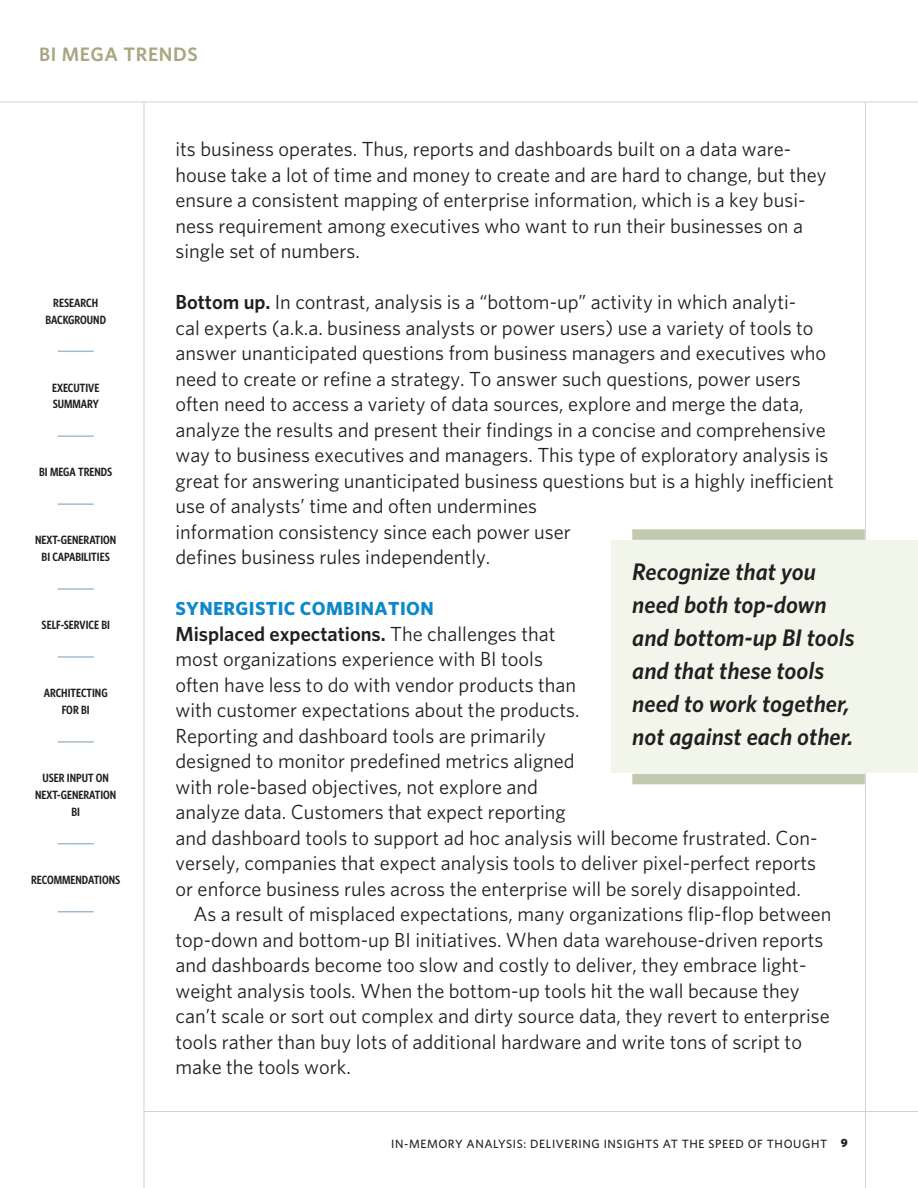
<style>
.page{position:relative;width:918px;height:1188px;background:#fff}
.page>*{position:absolute;margin:0;border:0;box-sizing:border-box;transform-origin:0 0}
.pull_quote{font:italic 600 24px/33px "Whitney";color:#231f20}
.body_copy_no_indent{font:20.4px/25.5px "Whitney";color:#231f20}
.body_copy{font:20.4px/25.5px "Whitney";color:#231f20}
.t1{font:600 19.5px "Whitney";letter-spacing:.03em;color:#a9a682}
.subhead{font:700 18.9px "Whitney";letter-spacing:.02em;color:#0c88cb}
.t2{font:600 12px/17px "Whitney Condensed";color:#231f20;text-align:center}
.t3{font:500 12px "Whitney";letter-spacing:.05em;color:#231f20}
.s1{font-weight:600}
.s2{font-weight:900}
</style>
<div class="page">
<hr style="left:58px;top:351px;width:36px;height:1px;background:#a4bad0">
<hr style="left:58px;top:435px;width:36px;height:2px;background:#a4bad0">
<hr style="left:58px;top:503px;width:36px;height:2px;background:#a4bad0">
<hr style="left:58px;top:588px;width:36px;height:2px;background:#a4bad0">
<hr style="left:58px;top:656px;width:36px;height:2px;background:#a4bad0">
<hr style="left:58px;top:741px;width:36px;height:2px;background:#a4bad0">
<hr style="left:58px;top:843px;width:36px;height:1px;background:#a4bad0">
<hr style="left:58px;top:911px;width:36px;height:1px;background:#a4bad0">
<hr style="left:865px;top:102px;width:1px;height:1086px;background:#d1d2d4">
<hr style="left:0;top:102px;width:918px;height:1px;background:#d1d2d4">
<hr style="left:144px;top:1111px;width:774px;height:1px;background:#d1d2d4">
<hr style="left:144px;top:102px;width:1px;height:1086px;background:#d1d2d4">
<div style="left:611px;top:540px;width:307px;height:233px;background:#f2f5e9"></div>
<div style="left:632px;top:529px;width:233px;height:11px;background:#c2c9ae"></div>
<div style="left:632px;top:774px;width:233px;height:10px;background:#c2c9ae"></div>
<p class="t1" style="left:39px;top:42px;width:160px">BI MEGA TRENDS</p>
<p class="t2" style="left:45px;top:294px;width:62px">RESEARCH<br>BACKGROUND</p>
<p class="t2" style="left:52px;top:379px;width:49px;text-align:left">EXECUTIVE<br>SUMMARY</p>
<p class="t2" style="left:39px;top:464px;width:75px">BI MEGA TRENDS</p>
<p class="t2" style="left:35px;top:532px;width:83px">NEXT-GENERATION<br>BI CAPABILITIES</p>
<p class="t2" style="left:42px;top:616px;width:70px">SELF-SERVICE BI</p>
<p class="t2" style="left:44px;top:684px;width:65px">ARCHITECTING<br>FOR BI</p>
<p class="t2" style="left:35px;top:769px;width:83px">USER INPUT ON<br>NEXT-GENERATION<br>BI</p>
<p class="t2" style="left:31px;top:871px;width:91px">RECOMMENDATIONS</p>
<p class="body_copy_no_indent" style="left:176px;top:136px;width:653px">its business operates. Thus, reports and dashboards built on a data ware&shy;house take a lot of time and money to create and are hard to change, but they ensure a consistent mapping of enterprise information, which is a key busi&shy;ness requirement among executives who want to run their businesses on a single set of numbers.</p>
<p class="body_copy_no_indent" style="left:176px;top:289px;width:660px"><span class="s1">Bottom up.</span> In contrast, analysis is a “bottom-up” activity in which analyti-<br>cal experts (a.k.a. business analysts or power users) use a variety of tools to answer unanticipated questions from business managers and executives who need to create or refine a strategy. To answer such questions, power users often need to access a variety of data sources, explore and merge the data, analyze the results and present their findings in a concise and comprehensive way to business executives and managers. This type of exploratory analysis is great for answering unanticipated business questions but is a highly inefficient use of analysts’ time and often undermines<br>information consistency since each power user<br>defines business rules independently.</p>
<p class="subhead" style="left:176px;top:597px;width:260px">SYNERGISTIC COMBINATION</p>
<p class="body_copy_no_indent" style="left:176px;top:620px;width:644px"><span class="s1">Misplaced expectations.</span> The challenges that<br>most organizations experience with BI tools<br>often have less to do with vendor products than<br>with customer expectations about the products.<br>Reporting and dashboard tools are primarily<br>designed to monitor predefined metrics aligned<br>with role-based objectives, not explore and<br>analyze data. Customers that expect reporting<br>and dashboard tools to support ad hoc analysis will become frustrated. Con&shy;versely, companies that expect analysis tools to deliver pixel-perfect reports or enforce business rules across the enterprise will be sorely disappointed.</p>
<p class="body_copy" style="left:176px;top:901px;width:658px;text-indent:18px">As a result of misplaced expectations, many organizations flip-flop between top-down and bottom-up BI initiatives. When data warehouse-driven reports and dashboards become too slow and costly to deliver, they embrace light&shy;weight analysis tools. When the bottom-up tools hit the wall because they can’t scale or sort out complex and dirty source data, they revert to enterprise tools rather than buy lots of additional hardware and write tons of script to make the tools work.</p>
<p class="pull_quote" style="left:632px;top:555px;width:224px">Recognize that you need both top-down and bottom-up BI tools and that these tools need to work together, not against each other.</p>
<p class="t3" style="left:391px;top:1137px;width:458px">IN-MEMORY ANALYSIS: DELIVERING INSIGHTS AT THE SPEED OF THOUGHT <span class="s2">9</span></p>
</div>
